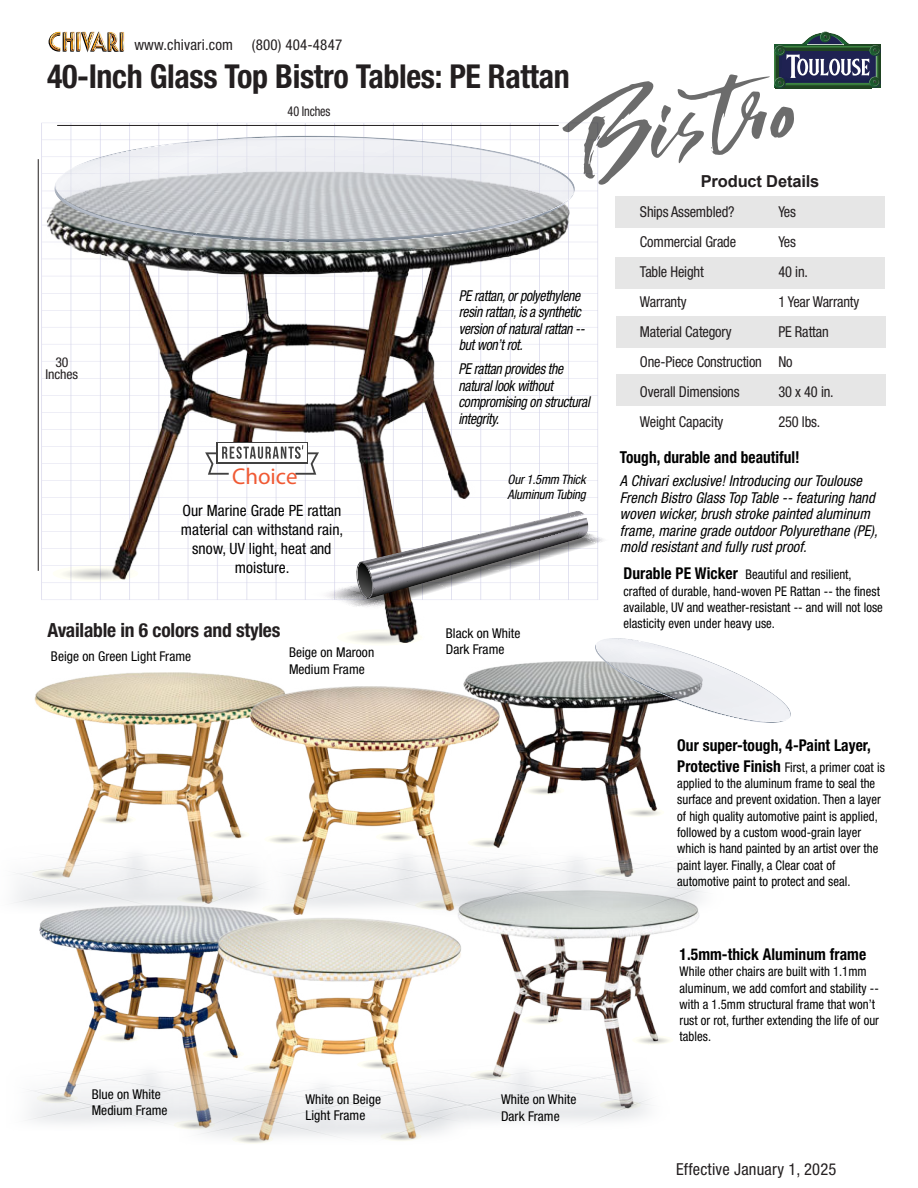
<style>
.page{position:relative;width:918px;height:1188px;background:#fff}
.page>*{position:absolute;margin:0;border:0;box-sizing:border-box;transform-origin:0 0}
.t1{font:700 condensed 33px "Helvetica Neue LT Std";letter-spacing:-.01em;color:#231f20}
.t2{font:22.95px "Amertha PERSONALUSEONLY";color:#f05a34}
.t3{font:700 condensed 19.5px "Helvetica Neue LT Std";letter-spacing:-.01em;color:#231f20}
.t4{font:700 condensed 16.5px "Helvetica Neue LT Std";letter-spacing:.005em;color:#000100;scale:.93 1}
.t5{font:condensed 16.5px "Helvetica Neue LT Std";letter-spacing:.01em;color:#231f20}
.t6{font:700 16.5px "Arial";letter-spacing:-.01em;color:#231f20}
.t7{font:700 condensed 16.35px "Helvetica Neue LT Std";letter-spacing:.005em;color:#000100;scale:.95 1}
.t8{font:condensed 15.6px/19px "Helvetica Neue LT Std";letter-spacing:.005em;color:#000;text-align:center}
.t9{font:italic condensed 15px/16.5px "Helvetica Neue LT Std";letter-spacing:.005em;color:#000100}
.t10{font:condensed 15px/30px "Helvetica Neue LT Std";letter-spacing:-.01em;color:#231f20;scale:.96 1}
.t11{font:italic condensed 15px/16.5px "Helvetica Neue LT Std";letter-spacing:-.02em;color:#000;scale:.91 1}
.t12{font:condensed 15px "Helvetica Neue LT Std";letter-spacing:.01em;color:#231f20}
.t13{font:condensed 13.5px/16.5px "Helvetica Neue LT Std";letter-spacing:.005em;color:#000}
.t14{font:condensed 13.5px "Helvetica Neue LT Std";letter-spacing:-.01em;color:#231f20;scale:.9 1}
.t15{font:condensed 13.5px/12.5px "Helvetica Neue LT Std";letter-spacing:-.01em;color:#231f20;text-align:center}
.t16{font:condensed 13.35px/16.4px "Helvetica Neue LT Std";letter-spacing:.005em;color:#000100;scale:.95 1}
.t17{font:italic condensed 13.05px/14.4px "Helvetica Neue LT Std";letter-spacing:-.015em;color:#000}
.s1{font-weight:700;font-size:16.35px}
</style>
<div class="page">
<img style="left:464px;top:661px;width:193px;height:184px">
<img style="left:35px;top:673px;width:243px;height:169px">
<img style="left:250px;top:687px;width:249px;height:156px">
<img style="left:40px;top:913px;width:234px;height:146px">
<img style="left:458px;top:917px;width:241px;height:141px">
<img style="left:217px;top:918px;width:245px;height:141px">
<img style="left:37px;top:122px;width:598px;height:478px">
<img style="left:47px;top:171px;width:522px;height:462px">
<img style="left:14px;top:842px;width:256px;height:71px">
<img style="left:380px;top:1058px;width:270px;height:65px">
<img style="left:201px;top:1073px;width:275px;height:65px">
<img style="left:28px;top:1059px;width:275px;height:71px">
<img style="left:458px;top:845px;width:247px;height:72px">
<img style="left:264px;top:843px;width:296px;height:71px">
<svg style="left:599px;top:1100px;width:42px;height:10px"></svg>
<svg style="left:522px;top:1015px;width:41px;height:10px"></svg>
<svg style="left:632px;top:1035px;width:42px;height:10px"></svg>
<svg style="left:470px;top:1070px;width:41px;height:10px"></svg>
<svg style="left:357px;top:1060px;width:42px;height:10px"></svg>
<svg style="left:380px;top:1132px;width:42px;height:10px"></svg>
<svg style="left:232px;top:1134px;width:41px;height:10px"></svg>
<svg style="left:243px;top:1063px;width:42px;height:10px"></svg>
<svg style="left:174px;top:1120px;width:41px;height:10px"></svg>
<svg style="left:203px;top:1049px;width:41px;height:10px"></svg>
<svg style="left:99px;top:1033px;width:42px;height:10px"></svg>
<svg style="left:36px;top:1093px;width:42px;height:10px"></svg>
<svg style="left:523px;top:786px;width:42px;height:10px"></svg>
<svg style="left:623px;top:807px;width:41px;height:10px"></svg>
<svg style="left:594px;top:867px;width:42px;height:10px"></svg>
<svg style="left:467px;top:838px;width:42px;height:10px"></svg>
<svg style="left:415px;top:900px;width:41px;height:10px"></svg>
<svg style="left:376px;top:832px;width:41px;height:10px"></svg>
<svg style="left:264px;top:834px;width:42px;height:10px"></svg>
<svg style="left:262px;top:904px;width:42px;height:10px"></svg>
<svg style="left:208px;top:830px;width:42px;height:10px"></svg>
<svg style="left:177px;top:894px;width:42px;height:10px"></svg>
<svg style="left:95px;top:815px;width:41px;height:10px"></svg>
<svg style="left:32px;top:869px;width:41px;height:10px"></svg>
<svg style="left:52px;top:565px;width:86px;height:17px"></svg>
<svg style="left:337px;top:629px;width:86px;height:17px"></svg>
<div style="left:216px;top:442px;width:92px;height:22px;background:#fff"></div>
<svg style="left:205px;top:445px;width:114px;height:30px"></svg>
<hr style="left:38px;top:159px;width:1px;height:412px;background:#231f20">
<div style="left:615px;top:258px;width:270px;height:31px;background:#e6e6e6"></div>
<div style="left:616px;top:316px;width:270px;height:32px;background:#e6e6e6"></div>
<div style="left:616px;top:375px;width:270px;height:31px;background:#e6e6e6"></div>
<svg style="left:311px;top:511px;width:299px;height:101px"></svg>
<svg style="left:49px;top:31px;width:832px;height:212px"></svg>
<svg style="left:595px;top:638px;width:196px;height:85px"></svg>
<p class="t12" style="left:134px;top:39px;width:100px">www.chivari.com</p>
<p class="t12" style="left:252px;top:39px;width:92px">(800) 404-4847</p>
<h1 class="t1" style="left:47px;top:64px;width:524px">40-Inch Glass Top Bistro Tables: PE Rattan</h1>
<p class="t15" style="left:46px;top:357px;width:34px">30<br>Inches</p>
<p class="t14" style="left:288px;top:106px;width:49px">40 Inches</p>
<h2 class="t2" style="left:232px;top:463px;width:67px">Choice</h2>
<p class="t8" style="left:181px;top:503px;width:164px">Our Marine Grade PE rattan material can withstand rain, snow, UV light, heat and moisture.</p>
<h3 class="t3" style="left:48px;top:623px;width:234px">Available in 6 colors and styles</h3>
<p class="t13" style="left:51px;top:649px;width:142px">Beige on Green Light Frame</p>
<p class="t13" style="left:289px;top:646px;width:87px">Beige on Maroon<br>Medium Frame</p>
<p class="t11" style="left:459px;top:288px;width:140px">PE rattan, or polyethylene resin rattan, is a synthetic version of natural rattan -- but won’t rot.</p>
<p class="t11" style="left:458px;top:362px;width:146px">PE rattan provides the natural look without compromising on structural integrity.</p>
<p class="t17" style="left:508px;top:474px;width:80px">Our 1.5mm Thick<br>Aluminum Tubing</p>
<p class="t13" style="left:446px;top:626px;width:76px">Black on White<br>Dark Frame</p>
<p class="t13" style="left:92px;top:1087px;width:77px">Blue on White<br>Medium Frame</p>
<p class="t13" style="left:305px;top:1092px;width:77px">White on Beige<br>Light Frame</p>
<p class="t13" style="left:501px;top:1093px;width:77px">White on White<br>Dark Frame</p>
<p class="t6" style="left:701px;top:171px;width:120px">Product Details</p>
<p class="t10" style="left:640px;top:198px;width:129px">Ships Assembled?<br>Commercial Grade<br>Table Height<br>Warranty<br>Material Category<br>One-Piece Construction<br>Overall Dimensions<br>Weight Capacity</p>
<p class="t10" style="left:778px;top:198px;width:86px">Yes<br>Yes<br>40 in.<br>1 Year Warranty<br>PE Rattan<br>No<br>30 x 40 in.<br>250 lbs.</p>
<p class="t4" style="left:620px;top:451px;width:195px">Tough, durable and beautiful!</p>
<p class="t9" style="left:620px;top:474px;width:259px">A Chivari exclusive! Introducing our Toulouse French Bistro Glass Top Table -- featuring hand woven wicker, brush stroke painted aluminum frame, marine grade outdoor Polyurethane (PE), mold resistant and fully rust proof.</p>
<p class="t16" style="left:624px;top:567px;width:275px"><span class="s1">Durable PE Wicker</span> Beautiful and resilient, crafted of durable, hand-woven PE Rattan -- the finest available, UV and weather-resistant -- and will not lose elasticity even under heavy use.</p>
<p class="t7" style="left:677px;top:739px;width:205px">Our super-tough, 4-Paint Layer,</p>
<p class="t16" style="left:677px;top:760px;width:220px"><span class="s1">Protective Finish</span> First, a primer coat is applied to the aluminum frame to seal the surface and prevent oxidation. Then a layer of high quality automotive paint is applied, followed by a custom wood-grain layer which is hand painted by an artist over the paint layer. Finally, a Clear coat of automotive paint to protect and seal.</p>
<p class="t7" style="left:680px;top:948px;width:198px">1.5mm-thick Aluminum frame</p>
<p class="t16" style="left:680px;top:964px;width:211px">While other chairs are built with 1.1mm aluminum, we add comfort and stability -- with a 1.5mm structural frame that won’t rust or rot, further extending the life of our tables.</p>
<p class="t5" style="left:676px;top:1163px;width:162px">Effective January 1, 2025</p>
</div>
